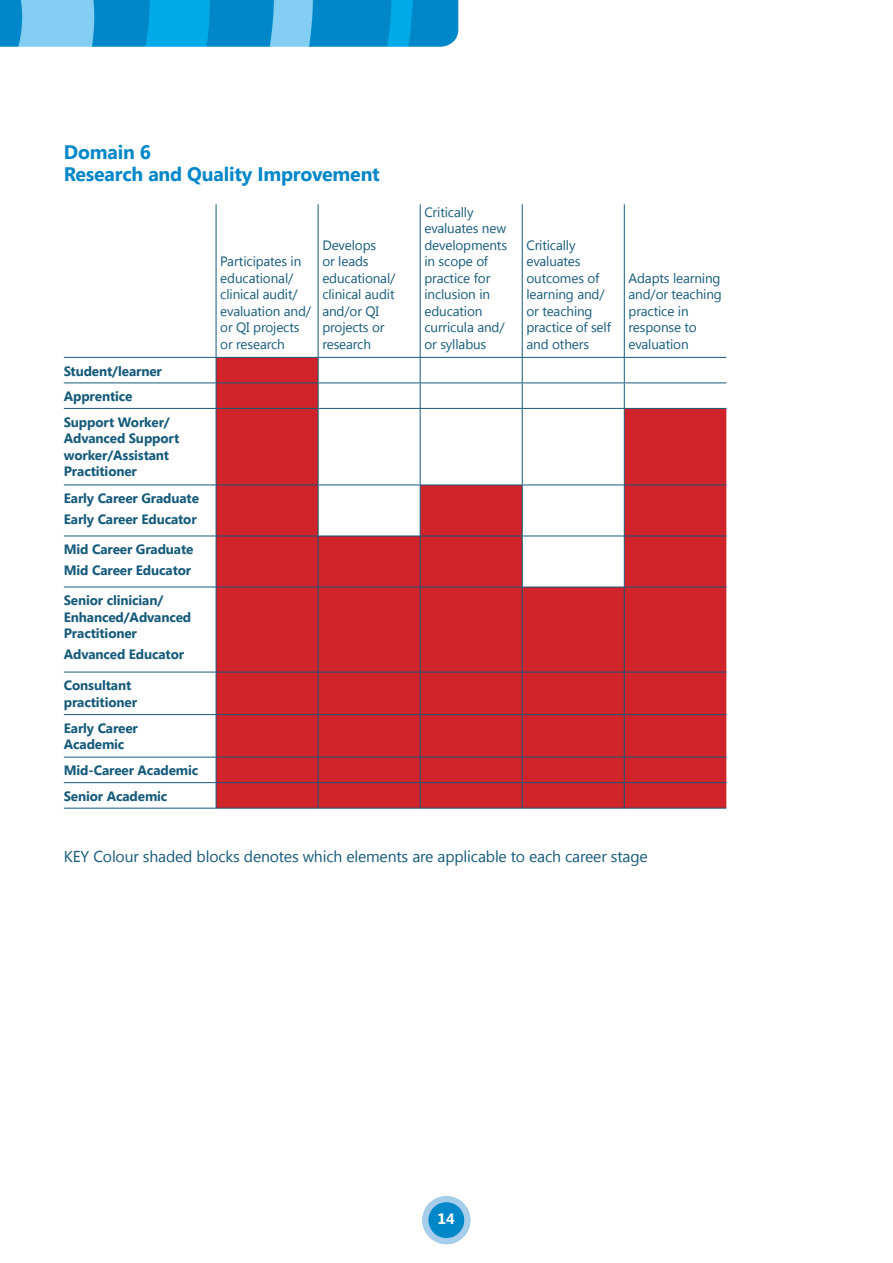
<style>
.page{position:relative;width:893px;height:1263px;background:#fff}
.page>*{position:absolute;margin:0;border:0;box-sizing:border-box;transform-origin:0 0}
.Subhead_1{font:700 19.5px/22.5px "Segoe UI";letter-spacing:-.01em;color:#0087c9}
.Subhead_1-2{font:15.75px "Segoe UI";letter-spacing:-.01em;color:#155a7b}
.t1{font:700 15px "Segoe UI";color:#fff}
.Subhead_1-3{font:13.5px/16.5px "Segoe UI";letter-spacing:-.01em;color:#155a7b}
.Body_text{font:700 13.5px/16.5px "Segoe UI";letter-spacing:-.01em;color:#155a7b}
</style>
<div class="page">
<div style="left:425px;top:1199px;width:43px;height:42px;border:6px solid #a6cdea;border-radius:50%"></div>
<div style="left:425px;top:1199px;width:42px;height:42px;background:#0087c9;border-radius:50%"></div>
<div style="left:422px;top:1196px;width:48px;height:48px;border:6px solid #a6cdea;border-radius:50%"></div>
<img style="left:0;top:0;width:458px;height:47px">
<svg style="left:217px;top:358px;width:509px;height:450px;fill:#d1232a"></svg>
<hr style="left:216px;top:204px;width:1px;height:153px;background:#155a7b">
<hr style="left:318px;top:204px;width:1px;height:153px;background:#155a7b">
<hr style="left:420px;top:204px;width:1px;height:153px;background:#155a7b">
<hr style="left:522px;top:204px;width:1px;height:153px;background:#155a7b">
<hr style="left:624px;top:204px;width:1px;height:153px;background:#155a7b">
<svg style="left:216px;top:358px;width:1px;height:50px"></svg>
<svg style="left:318px;top:358px;width:1px;height:50px"></svg>
<svg style="left:420px;top:358px;width:1px;height:50px"></svg>
<svg style="left:522px;top:358px;width:1px;height:50px"></svg>
<svg style="left:624px;top:358px;width:1px;height:50px"></svg>
<hr style="left:216px;top:409px;width:1px;height:76px;background:#155a7b">
<hr style="left:318px;top:409px;width:1px;height:76px;background:#155a7b">
<hr style="left:420px;top:409px;width:1px;height:76px;background:#155a7b">
<hr style="left:522px;top:409px;width:1px;height:76px;background:#155a7b">
<hr style="left:624px;top:409px;width:1px;height:76px;background:#155a7b">
<hr style="left:216px;top:485px;width:1px;height:51px;background:#155a7b">
<hr style="left:318px;top:485px;width:1px;height:51px;background:#155a7b">
<hr style="left:420px;top:485px;width:1px;height:51px;background:#155a7b">
<hr style="left:522px;top:485px;width:1px;height:51px;background:#155a7b">
<hr style="left:624px;top:485px;width:1px;height:51px;background:#155a7b">
<hr style="left:216px;top:536px;width:1px;height:51px;background:#155a7b">
<hr style="left:318px;top:536px;width:1px;height:51px;background:#155a7b">
<hr style="left:420px;top:536px;width:1px;height:51px;background:#155a7b">
<hr style="left:522px;top:536px;width:1px;height:51px;background:#155a7b">
<hr style="left:624px;top:536px;width:1px;height:51px;background:#155a7b">
<hr style="left:216px;top:587px;width:1px;height:85px;background:#155a7b">
<hr style="left:318px;top:587px;width:1px;height:85px;background:#155a7b">
<hr style="left:420px;top:587px;width:1px;height:85px;background:#155a7b">
<hr style="left:522px;top:587px;width:1px;height:85px;background:#155a7b">
<hr style="left:624px;top:587px;width:1px;height:85px;background:#155a7b">
<hr style="left:216px;top:672px;width:1px;height:42px;background:#155a7b">
<hr style="left:318px;top:672px;width:1px;height:42px;background:#155a7b">
<hr style="left:420px;top:672px;width:1px;height:42px;background:#155a7b">
<hr style="left:522px;top:672px;width:1px;height:42px;background:#155a7b">
<hr style="left:624px;top:672px;width:1px;height:42px;background:#155a7b">
<hr style="left:216px;top:715px;width:1px;height:42px;background:#155a7b">
<hr style="left:318px;top:715px;width:1px;height:42px;background:#155a7b">
<hr style="left:420px;top:715px;width:1px;height:42px;background:#155a7b">
<hr style="left:522px;top:715px;width:1px;height:42px;background:#155a7b">
<hr style="left:624px;top:715px;width:1px;height:42px;background:#155a7b">
<svg style="left:216px;top:758px;width:1px;height:50px"></svg>
<svg style="left:318px;top:758px;width:1px;height:50px"></svg>
<svg style="left:420px;top:758px;width:1px;height:50px"></svg>
<svg style="left:522px;top:758px;width:1px;height:50px"></svg>
<svg style="left:624px;top:758px;width:1px;height:50px"></svg>
<hr style="left:64px;top:357px;width:152px;height:1px;background:#155a7b">
<hr style="left:216px;top:357px;width:102px;height:1px;background:#155a7b">
<hr style="left:318px;top:357px;width:102px;height:1px;background:#155a7b">
<hr style="left:420px;top:357px;width:102px;height:1px;background:#155a7b">
<hr style="left:522px;top:357px;width:102px;height:1px;background:#155a7b">
<hr style="left:624px;top:357px;width:102px;height:1px;background:#155a7b">
<hr style="left:64px;top:382px;width:152px;height:1px;background:#155a7b">
<hr style="left:216px;top:382px;width:102px;height:1px;background:#155a7b">
<hr style="left:318px;top:382px;width:102px;height:1px;background:#155a7b">
<hr style="left:420px;top:382px;width:102px;height:1px;background:#155a7b">
<hr style="left:522px;top:382px;width:102px;height:1px;background:#155a7b">
<hr style="left:624px;top:382px;width:102px;height:1px;background:#155a7b">
<hr style="left:64px;top:408px;width:152px;height:1px;background:#155a7b">
<hr style="left:216px;top:408px;width:102px;height:1px;background:#155a7b">
<hr style="left:318px;top:408px;width:102px;height:1px;background:#155a7b">
<hr style="left:420px;top:408px;width:102px;height:1px;background:#155a7b">
<hr style="left:522px;top:408px;width:102px;height:1px;background:#155a7b">
<hr style="left:624px;top:408px;width:102px;height:1px;background:#155a7b">
<hr style="left:64px;top:485px;width:152px;height:1px;background:#155a7b">
<hr style="left:216px;top:485px;width:102px;height:1px;background:#155a7b">
<hr style="left:318px;top:485px;width:102px;height:1px;background:#155a7b">
<hr style="left:420px;top:485px;width:102px;height:1px;background:#155a7b">
<hr style="left:522px;top:485px;width:102px;height:1px;background:#155a7b">
<hr style="left:624px;top:485px;width:102px;height:1px;background:#155a7b">
<hr style="left:64px;top:536px;width:152px;height:1px;background:#155a7b">
<hr style="left:216px;top:536px;width:102px;height:1px;background:#155a7b">
<hr style="left:318px;top:536px;width:102px;height:1px;background:#155a7b">
<hr style="left:420px;top:536px;width:102px;height:1px;background:#155a7b">
<hr style="left:522px;top:536px;width:102px;height:1px;background:#155a7b">
<hr style="left:624px;top:536px;width:102px;height:1px;background:#155a7b">
<hr style="left:64px;top:587px;width:152px;height:1px;background:#155a7b">
<hr style="left:216px;top:587px;width:102px;height:1px;background:#155a7b">
<hr style="left:318px;top:587px;width:102px;height:1px;background:#155a7b">
<hr style="left:420px;top:587px;width:102px;height:1px;background:#155a7b">
<hr style="left:522px;top:587px;width:102px;height:1px;background:#155a7b">
<hr style="left:624px;top:587px;width:102px;height:1px;background:#155a7b">
<hr style="left:64px;top:672px;width:152px;height:1px;background:#155a7b">
<hr style="left:216px;top:672px;width:102px;height:1px;background:#155a7b">
<hr style="left:318px;top:672px;width:102px;height:1px;background:#155a7b">
<hr style="left:420px;top:672px;width:102px;height:1px;background:#155a7b">
<hr style="left:522px;top:672px;width:102px;height:1px;background:#155a7b">
<hr style="left:624px;top:672px;width:102px;height:1px;background:#155a7b">
<hr style="left:64px;top:714px;width:152px;height:1px;background:#155a7b">
<hr style="left:216px;top:714px;width:102px;height:1px;background:#155a7b">
<hr style="left:318px;top:714px;width:102px;height:1px;background:#155a7b">
<hr style="left:420px;top:714px;width:102px;height:1px;background:#155a7b">
<hr style="left:522px;top:714px;width:102px;height:1px;background:#155a7b">
<hr style="left:624px;top:714px;width:102px;height:1px;background:#155a7b">
<hr style="left:64px;top:757px;width:152px;height:1px;background:#155a7b">
<hr style="left:216px;top:757px;width:102px;height:1px;background:#155a7b">
<hr style="left:318px;top:757px;width:102px;height:1px;background:#155a7b">
<hr style="left:420px;top:757px;width:102px;height:1px;background:#155a7b">
<hr style="left:522px;top:757px;width:102px;height:1px;background:#155a7b">
<hr style="left:624px;top:757px;width:102px;height:1px;background:#155a7b">
<hr style="left:64px;top:782px;width:152px;height:1px;background:#155a7b">
<hr style="left:216px;top:782px;width:102px;height:1px;background:#155a7b">
<hr style="left:318px;top:782px;width:102px;height:1px;background:#155a7b">
<hr style="left:420px;top:782px;width:102px;height:1px;background:#155a7b">
<hr style="left:522px;top:782px;width:102px;height:1px;background:#155a7b">
<hr style="left:624px;top:782px;width:102px;height:1px;background:#155a7b">
<hr style="left:64px;top:808px;width:152px;height:1px;background:#155a7b">
<hr style="left:216px;top:808px;width:102px;height:1px;background:#155a7b">
<hr style="left:318px;top:808px;width:102px;height:1px;background:#155a7b">
<hr style="left:420px;top:808px;width:102px;height:1px;background:#155a7b">
<hr style="left:522px;top:808px;width:102px;height:1px;background:#155a7b">
<hr style="left:624px;top:808px;width:102px;height:1px;background:#155a7b">
<p class="Subhead_1" style="left:64px;top:140px;width:317px">Domain 6<br>Research and Quality Improvement</p>
<p class="Body_text" style="left:64px;top:362px;width:100px">Student/learner</p>
<p class="Body_text" style="left:64px;top:388px;width:70px">Apprentice</p>
<p class="Body_text" style="left:64px;top:413px;width:117px">Support Worker/<br>Advanced Support worker/Assistant<br>Practitioner</p>
<p class="Body_text" style="left:64px;top:490px;width:137px">Early Career Graduate</p>
<p class="Body_text" style="left:64px;top:510px;width:134px">Early Career Educator</p>
<p class="Body_text" style="left:64px;top:541px;width:131px">Mid Career Graduate</p>
<p class="Body_text" style="left:64px;top:561px;width:129px">Mid Career Educator</p>
<p class="Body_text" style="left:64px;top:592px;width:129px">Senior clinician/<br>Enhanced/Advanced<br>Practitioner</p>
<p class="Body_text" style="left:64px;top:645px;width:122px">Advanced Educator</p>
<p class="Body_text" style="left:64px;top:677px;width:75px">Consultant practitioner</p>
<p class="Body_text" style="left:64px;top:719px;width:76px">Early Career<br>Academic</p>
<p class="Body_text" style="left:64px;top:762px;width:136px">Mid-Career Academic</p>
<p class="Body_text" style="left:64px;top:787px;width:105px">Senior Academic</p>
<p class="Subhead_1-3" style="left:220px;top:253px;width:92px">Participates in educational/ clinical audit/ evaluation and/ or QI projects or research</p>
<p class="Subhead_1-3" style="left:322px;top:236px;width:75px">Develops<br>or leads educational/ clinical audit and/or QI projects or research</p>
<p class="Subhead_1-3" style="left:424px;top:203px;width:84px">Critically evaluates new developments in scope of practice for inclusion in education curricula and/ or syllabus</p>
<p class="Subhead_1-3" style="left:526px;top:236px;width:86px">Critically evaluates outcomes of learning and/ or teaching practice of self and others</p>
<p class="Subhead_1-3" style="left:628px;top:269px;width:95px">Adapts learning and/or teaching practice in response to evaluation</p>
<p class="Subhead_1-2" style="left:64px;top:845px;width:585px">KEY Colour shaded blocks denotes which elements are applicable to each career stage</p>
<p class="t1" style="left:438px;top:1208px;width:19px">14</p>
</div>
